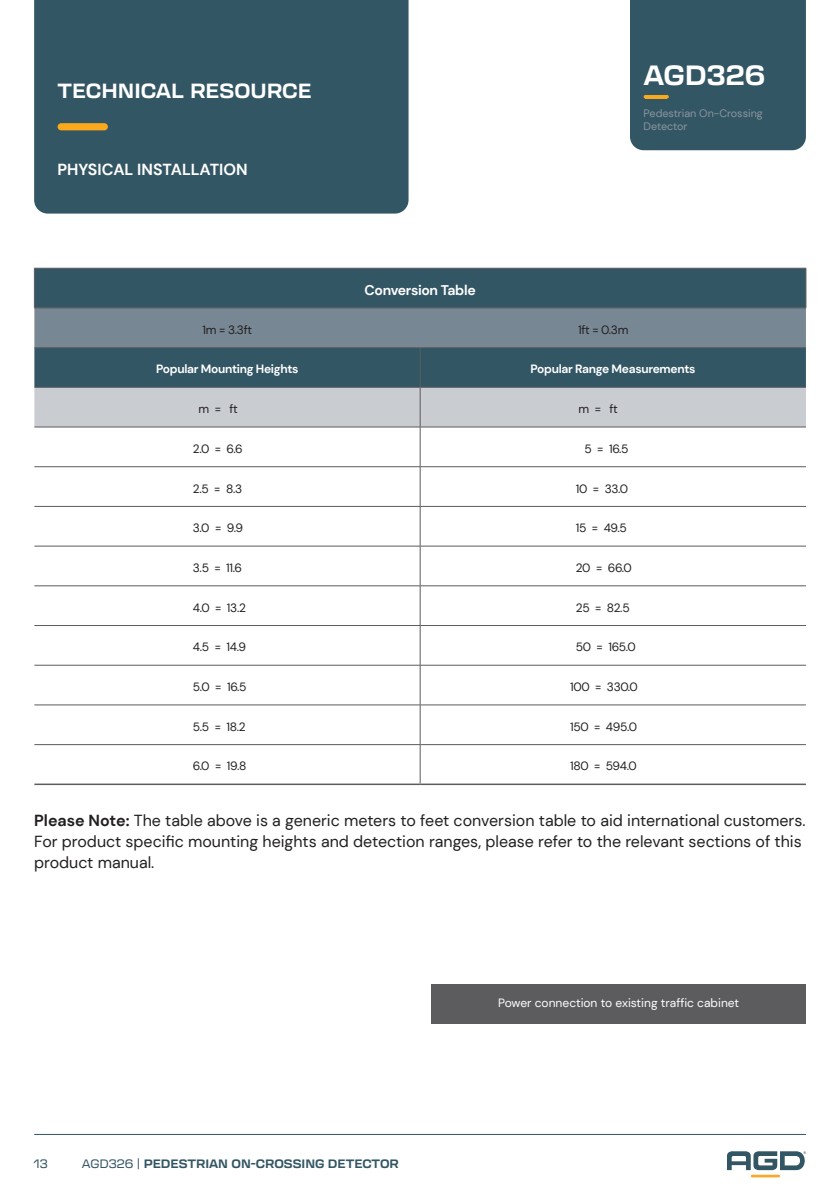
<style>
.page{position:relative;width:840px;height:1191px;background:#fff}
.page>*{position:absolute;margin:0;border:0;box-sizing:border-box;transform-origin:0 0}
.t1{font:700 27.4px "Transducer";color:#fff}
.t2{font:700 20.2px "Transducer";color:#fff}
.Body_text{font:16px/21px "DM Sans";color:#231f20}
.t3{font:700 16px "DM Sans";color:#fff}
.Body_text-2{font:700 14px "DM Sans";letter-spacing:-.025em;color:#fff}
.Body_text-3{font:12px "DM Sans";letter-spacing:-.025em;color:#231f20}
.Body_text-4{font:700 12px "DM Sans";letter-spacing:-.025em;color:#fff}
.Small_Caption_txt_RL{font:12px "DM Sans";color:#fff}
.t4{font:700 12px "Transducer";color:#335664}
.t5{font:12px "Transducer";color:#335664}
.t6{font:10.8px/13px "DM Sans";color:#8a95a0}
.s1{font-weight:700}
.s2{font-weight:400}
</style>
<div class="page">
<hr style="left:34px;top:1134px;width:771px;height:1px;background:#335664">
<svg style="left:727px;top:1151px;width:78px;height:19px"></svg>
<hr style="left:750px;top:1174px;width:29px;height:3px;background:#faa828">
<div style="left:630px;top:0;width:175px;height:150px;background:#335664"></div>
<hr style="left:645px;top:95px;width:21px;height:4px;background:#f9a91b">
<div style="left:431px;top:984px;width:374px;height:40px;background:#5c5c5f"></div>
<div style="left:34px;top:0;width:374px;height:214px;background:#335664"></div>
<div style="left:58px;top:123px;width:50px;height:7px;background:#f9a91b;border-radius:4px"></div>
<div style="left:34px;top:269px;width:771px;height:118px;background:#335664"></div>
<div style="left:34px;top:308px;width:771px;height:39px;background:#778793"></div>
<div style="left:34px;top:388px;width:771px;height:39px;background:#c9ccd1"></div>
<hr style="left:34px;top:268px;width:386px;height:1px;background:#5c5c5f">
<hr style="left:34px;top:268px;width:1px;height:40px;background:#5c5c5f">
<hr style="left:420px;top:268px;width:385px;height:1px;background:#5c5c5f">
<hr style="left:805px;top:268px;width:1px;height:40px;background:#5c5c5f">
<hr style="left:34px;top:307px;width:386px;height:1px;background:#5c5c5f">
<hr style="left:420px;top:307px;width:385px;height:1px;background:#5c5c5f">
<hr style="left:34px;top:347px;width:386px;height:1px;background:#5c5c5f">
<hr style="left:420px;top:347px;width:385px;height:1px;background:#5c5c5f">
<hr style="left:419px;top:348px;width:1px;height:39px;background:#5c5c5f">
<hr style="left:34px;top:387px;width:386px;height:1px;background:#5c5c5f">
<hr style="left:420px;top:387px;width:385px;height:1px;background:#5c5c5f">
<hr style="left:419px;top:387px;width:1px;height:40px;background:#5c5c5f">
<hr style="left:34px;top:427px;width:386px;height:1px;background:#5c5c5f">
<hr style="left:420px;top:427px;width:385px;height:1px;background:#5c5c5f">
<hr style="left:419px;top:427px;width:1px;height:39px;background:#5c5c5f">
<hr style="left:34px;top:466px;width:386px;height:1px;background:#5c5c5f">
<hr style="left:420px;top:466px;width:385px;height:1px;background:#5c5c5f">
<hr style="left:419px;top:467px;width:1px;height:39px;background:#5c5c5f">
<hr style="left:34px;top:506px;width:386px;height:1px;background:#5c5c5f">
<hr style="left:420px;top:506px;width:385px;height:1px;background:#5c5c5f">
<hr style="left:419px;top:506px;width:1px;height:40px;background:#5c5c5f">
<hr style="left:34px;top:546px;width:386px;height:1px;background:#5c5c5f">
<hr style="left:420px;top:546px;width:385px;height:1px;background:#5c5c5f">
<hr style="left:419px;top:546px;width:1px;height:39px;background:#5c5c5f">
<hr style="left:34px;top:585px;width:386px;height:1px;background:#5c5c5f">
<hr style="left:420px;top:585px;width:385px;height:1px;background:#5c5c5f">
<hr style="left:419px;top:586px;width:1px;height:39px;background:#5c5c5f">
<hr style="left:34px;top:625px;width:386px;height:1px;background:#5c5c5f">
<hr style="left:420px;top:625px;width:385px;height:1px;background:#5c5c5f">
<hr style="left:419px;top:626px;width:1px;height:39px;background:#5c5c5f">
<hr style="left:34px;top:665px;width:386px;height:1px;background:#5c5c5f">
<hr style="left:420px;top:665px;width:385px;height:1px;background:#5c5c5f">
<hr style="left:419px;top:665px;width:1px;height:39px;background:#5c5c5f">
<hr style="left:34px;top:704px;width:386px;height:1px;background:#5c5c5f">
<hr style="left:420px;top:704px;width:385px;height:1px;background:#5c5c5f">
<hr style="left:419px;top:705px;width:1px;height:39px;background:#5c5c5f">
<hr style="left:34px;top:744px;width:386px;height:1px;background:#5c5c5f">
<hr style="left:420px;top:744px;width:385px;height:1px;background:#5c5c5f">
<hr style="left:419px;top:745px;width:1px;height:38px;background:#5c5c5f">
<hr style="left:34px;top:783px;width:386px;height:2px;background:#5c5c5f">
<hr style="left:420px;top:783px;width:385px;height:2px;background:#5c5c5f">
<p class="t2" style="left:58px;top:76px;width:255px">TECHNICAL RESOURCE</p>
<p class="t3" style="left:58px;top:159px;width:191px">PHYSICAL INSTALLATION</p>
<p class="Body_text-2" style="left:364px;top:281px;width:113px">Conversion Table</p>
<h1 class="t1" style="left:643px;top:56px;width:123px">AGD326</h1>
<p class="t6" style="left:643px;top:106px;width:121px">Pedestrian On-Crossing<br>Detector</p>
<p class="Body_text-3" style="left:202px;top:322px;width:51px">1m = 3.3ft</p>
<p class="Body_text-3" style="left:578px;top:322px;width:52px">1ft = 0.3m</p>
<p class="Body_text-4" style="left:156px;top:362px;width:144px">Popular Mounting Heights</p>
<p class="Body_text-4" style="left:530px;top:362px;width:166px">Popular Range Measurements</p>
<p class="Body_text-3" style="left:198px;top:401px;width:41px">m = ft</p>
<p class="Body_text-3" style="left:578px;top:401px;width:41px">m = ft</p>
<p class="Body_text-3" style="left:193px;top:441px;width:51px">2.0 = 6.6</p>
<p class="Body_text-3" style="left:584px;top:441px;width:46px">5 = 16.5</p>
<p class="Body_text-3" style="left:193px;top:481px;width:51px">2.5 = 8.3</p>
<p class="Body_text-3" style="left:575px;top:481px;width:54px">10 = 33.0</p>
<p class="Body_text-3" style="left:193px;top:520px;width:51px">3.0 = 9.9</p>
<p class="Body_text-3" style="left:575px;top:520px;width:53px">15 = 49.5</p>
<p class="Body_text-3" style="left:193px;top:560px;width:51px">3.5 = 11.6</p>
<p class="Body_text-3" style="left:575px;top:560px;width:57px">20 = 66.0</p>
<p class="Body_text-3" style="left:193px;top:600px;width:55px">4.0 = 13.2</p>
<p class="Body_text-3" style="left:575px;top:600px;width:55px">25 = 82.5</p>
<p class="Body_text-3" style="left:193px;top:639px;width:55px">4.5 = 14.9</p>
<p class="Body_text-3" style="left:575px;top:639px;width:61px">50 = 165.0</p>
<p class="Body_text-3" style="left:193px;top:679px;width:55px">5.0 = 16.5</p>
<p class="Body_text-3" style="left:569px;top:679px;width:69px">100 = 330.0</p>
<p class="Body_text-3" style="left:193px;top:719px;width:54px">5.5 = 18.2</p>
<p class="Body_text-3" style="left:569px;top:719px;width:69px">150 = 495.0</p>
<p class="Body_text-3" style="left:193px;top:759px;width:55px">6.0 = 19.8</p>
<p class="Body_text-3" style="left:569px;top:759px;width:68px">180 = 594.0</p>
<p class="Body_text" style="left:34px;top:810px;width:772px"><span class="s1">Please Note:</span> The table above is a generic meters to feet conversion table to aid international customers.<br>For product specific mounting heights and detection ranges, please refer to the relevant sections of this product manual.</p>
<p class="t5" style="left:34px;top:1155px;width:16px">13</p>
<p class="t4" style="left:82px;top:1154px;width:318px"><span class="s2">AGD326 |</span> PEDESTRIAN ON-CROSSING DETECTOR</p>
<p class="Small_Caption_txt_RL" style="left:498px;top:995px;width:242px">Power connection to existing traffic cabinet</p>
</div>
